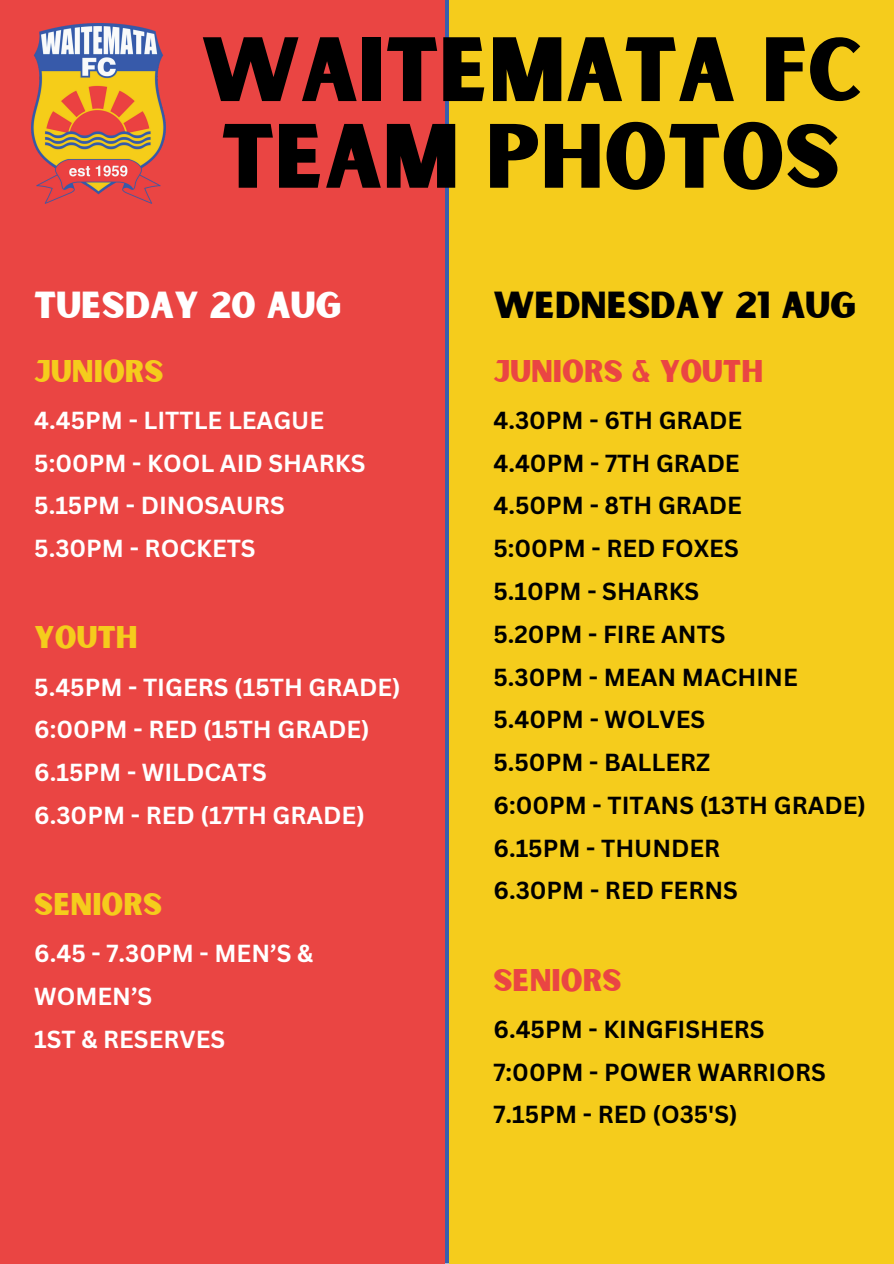
<style>
.page{position:relative;width:894px;height:1264px;background:#fff}
.page>*{position:absolute;margin:0;border:0;box-sizing:border-box;transform-origin:0 0}
.t1{font:87px/86.7px "Sunborn Sans One";color:#000}
.t2{font:36px "Sunborn Sans One";color:#000}
.t3{font:36px "Sunborn Sans One";color:#fff}
.t4{font:30px "Sunborn Sans One";color:#ea4543}
.t5{font:30px "Sunborn Sans One";color:#f5cc1c}
.t6{font:700 24px "Canva Sans";color:#000}
.t7{font:700 24px/42.8px "Canva Sans";color:#fff}
</style>
<div class="page">
<svg style="left:444px;top:0;width:5px;height:1263px;background:#5d5997"></svg>
<div style="left:0;top:0;width:444px;height:1263px;background:#ea4543"></div>
<img style="left:31px;top:24px;width:134px;height:180px">
<div style="left:449px;top:0;width:444px;height:1263px;background:#f5cc1c"></div>
<h2 class="t1" style="left:201px;top:32px;width:663px">WAITEMATA FC<br>TEAM PHOTOS</h2>
<p class="t3" style="left:34px;top:282px;width:308px">TUESDAY 20 AUG</p>
<p class="t5" style="left:34px;top:351px;width:131px">JUNIORS</p>
<p class="t7" style="left:34px;top:398px;width:291px">4.45PM - LITTLE LEAGUE</p>
<p class="t7" style="left:34px;top:441px;width:332px">5:00PM - KOOL AID SHARKS</p>
<p class="t7" style="left:34px;top:484px;width:252px">5.15PM - DINOSAURS</p>
<p class="t7" style="left:34px;top:526px;width:223px">5.30PM - ROCKETS</p>
<p class="t5" style="left:34px;top:618px;width:105px">YOUTH</p>
<p class="t7" style="left:34px;top:665px;width:368px">5.45PM - TIGERS (15TH GRADE)</p>
<p class="t7" style="left:34px;top:707px;width:337px">6:00PM - RED (15TH GRADE)</p>
<p class="t7" style="left:34px;top:750px;width:234px">6.15PM - WILDCATS</p>
<p class="t7" style="left:34px;top:793px;width:332px">6.30PM - RED (17TH GRADE)</p>
<p class="t5" style="left:34px;top:885px;width:129px">SENIORS</p>
<p class="t7" style="left:34px;top:931px;width:280px">6.45 - 7.30PM - MEN’S &amp;<br>WOMEN’S</p>
<h2 class="t7" style="left:34px;top:1017px;width:192px">1ST &amp; RESERVES</h2>
<p class="t2" style="left:493px;top:282px;width:364px">WEDNESDAY 21 AUG</p>
<p class="t4" style="left:493px;top:351px;width:271px">JUNIORS &amp; YOUTH</p>
<p class="t6" style="left:493px;top:403px;width:250px">4.30PM - 6TH GRADE</p>
<p class="t6" style="left:493px;top:446px;width:248px">4.40PM - 7TH GRADE</p>
<p class="t6" style="left:493px;top:489px;width:250px">4.50PM - 8TH GRADE</p>
<p class="t6" style="left:493px;top:531px;width:247px">5:00PM - RED FOXES</p>
<p class="t6" style="left:493px;top:574px;width:207px">5.10PM - SHARKS</p>
<p class="t6" style="left:493px;top:617px;width:233px">5.20PM - FIRE ANTS</p>
<p class="t6" style="left:493px;top:660px;width:306px">5.30PM - MEAN MACHINE</p>
<p class="t6" style="left:493px;top:702px;width:213px">5.40PM - WOLVES</p>
<p class="t6" style="left:493px;top:745px;width:218px">5.50PM - BALLERZ</p>
<p class="t6" style="left:493px;top:788px;width:374px">6:00PM - TITANS (13TH GRADE)</p>
<p class="t6" style="left:493px;top:831px;width:228px">6.15PM - THUNDER</p>
<p class="t6" style="left:493px;top:873px;width:246px">6.30PM - RED FERNS</p>
<p class="t4" style="left:493px;top:960px;width:129px">SENIORS</p>
<p class="t6" style="left:493px;top:1012px;width:272px">6.45PM - KINGFISHERS</p>
<p class="t6" style="left:493px;top:1054px;width:334px">7:00PM - POWER WARRIORS</p>
<h1 class="t6" style="left:493px;top:1097px;width:245px">7.15PM - RED (O35'S)</h1>
</div>
